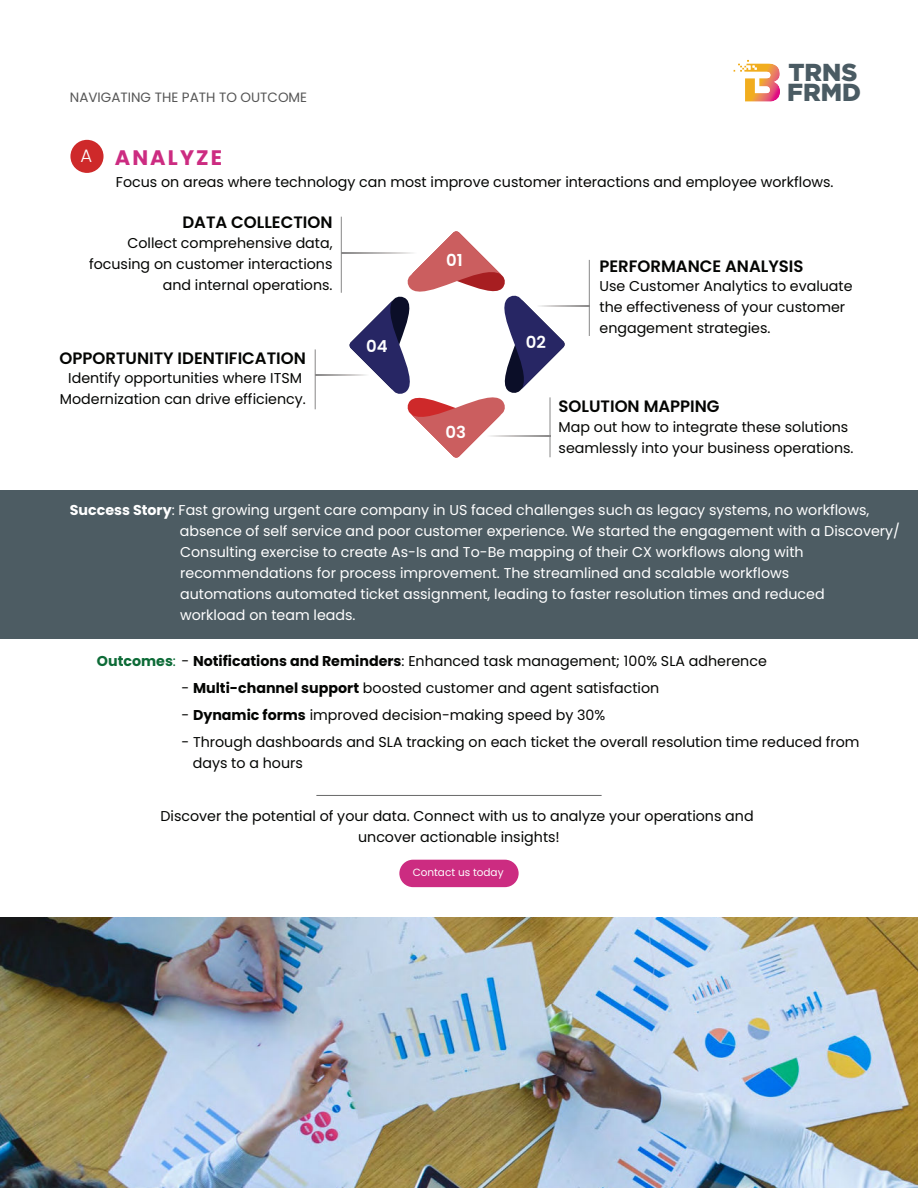
<style>
.page{position:relative;width:918px;height:1188px;background:#fff}
.page>*{position:absolute;margin:0;border:0;box-sizing:border-box;transform-origin:0 0}
.t1{font:900 24.6px "Gotham";color:#4a5b63}
.t2{font:700 21px "Poppins";letter-spacing:.1em;color:#cc2c81}
.t3{font:300 18px "Poppins";color:#fbfcfd}
.t4{font:600 16.5px "Poppins";color:#040503}
.t5{font:600 16.5px "Poppins";color:#fff}
.t6{font:14.25px/21px "Poppins";color:#040503}
.t7{font:14.25px/21px "Poppins";color:#fff}
.t8{font:13.5px "Poppins";color:#565656}
.t9{font:10.5px "Poppins";color:#fdfefe}
.s1{font-weight:700}
.s2{font-weight:700;color:#0d6b37}
.s3{color:#0d6b37}
</style>
<div class="page">
<div style="left:0;top:490px;width:918px;height:149px;background:#4d5c63"></div>
<svg style="left:733px;top:60px;width:47px;height:42px"></svg>
<div style="left:70px;top:140px;width:34px;height:33px;background:#ce292a;border-radius:50%"></div>
<hr style="left:341px;top:217px;width:1px;height:76px;background:#888787">
<svg style="left:349px;top:231px;width:216px;height:227px"></svg>
<hr style="left:341px;top:253px;width:75px;height:1px;background:#fff">
<hr style="left:315px;top:349px;width:1px;height:60px;background:#888787">
<hr style="left:315px;top:375px;width:53px;height:1px;background:#fff">
<hr style="left:589px;top:260px;width:1px;height:76px;background:#888787">
<hr style="left:536px;top:306px;width:53px;height:1px;background:#fff">
<hr style="left:486px;top:436px;width:64px;height:1px;background:#fff">
<hr style="left:550px;top:397px;width:1px;height:60px;background:#888787">
<div style="left:399px;top:860px;width:120px;height:27px;background:#cc2c81;border-radius:14px"></div>
<hr style="left:316px;top:795px;width:286px;height:1px;background:#676868">
<img style="left:0;top:917px;width:918px;height:271px">
<h1 class="t1" style="left:788px;top:61px;width:71px">TRNS</h1>
<p class="t8" style="left:70px;top:89px;width:239px">NAVIGATING THE PATH TO OUTCOME</p>
<h1 class="t1" style="left:787px;top:82px;width:75px">FRMD</h1>
<p class="t3" style="left:81px;top:145px;width:13px">A</p>
<h2 class="t2" style="left:115px;top:148px;width:109px">ANALYZE</h2>
<p class="t6" style="left:116px;top:172px;width:719px">Focus on areas where technology can most improve customer interactions and employee workflows.</p>
<p class="t4" style="left:182px;top:213px;width:152px">DATA COLLECTION</p>
<p class="t6" style="left:89px;top:233px;width:245px;text-align:right">Collect comprehensive data, focusing on customer interactions and internal operations.</p>
<p class="t5" style="left:446px;top:250px;width:18px">01</p>
<p class="t4" style="left:600px;top:257px;width:206px">PERFORMANCE ANALYSIS</p>
<p class="t6" style="left:600px;top:276px;width:255px">Use Customer Analytics to evaluate the effectiveness of your customer engagement strategies.</p>
<p class="t5" style="left:526px;top:333px;width:22px">02</p>
<p class="t5" style="left:366px;top:337px;width:23px">04</p>
<p class="t4" style="left:60px;top:348px;width:248px">OPPORTUNITY IDENTIFICATION</p>
<p class="t6" style="left:60px;top:368px;width:247px;text-align:center">Identify opportunities where ITSM<br>Modernization can drive efficiency.</p>
<p class="t4" style="left:559px;top:397px;width:163px">SOLUTION MAPPING</p>
<p class="t6" style="left:559px;top:417px;width:296px">Map out how to integrate these solutions seamlessly into your business operations.</p>
<p class="t5" style="left:445px;top:423px;width:22px">03</p>
<p class="t7" style="left:180px;top:500px;width:722px;text-indent:-110px"><span class="s1">Success Story</span>: Fast growing urgent care company in US faced challenges such as legacy systems, no workflows, absence of self service and poor customer experience. We started the engagement with a Discovery/ Consulting exercise to create As-Is and To-Be mapping of their CX workflows along with recommendations for process improvement. The streamlined and scalable workflows<br>automations automated ticket assignment, leading to faster resolution times and reduced<br>workload on team leads.</p>
<p class="t6" style="left:97px;top:651px;width:671px"><span class="s2">Outcomes</span><span class="s3">:</span> - <span class="s1">Notifications and Reminders</span>: Enhanced task management; 100% SLA adherence</p>
<p class="t6" style="left:181px;top:678px;width:479px">- <span class="s1">Multi-channel support</span> boosted customer and agent satisfaction</p>
<p class="t6" style="left:181px;top:705px;width:426px">- <span class="s1">Dynamic forms</span> improved decision-making speed by 30%</p>
<p class="t6" style="left:193px;top:732px;width:668px;text-indent:-11px">- Through dashboards and SLA tracking on each ticket the overall resolution time reduced from days to a hours</p>
<p class="t6" style="left:160px;top:806px;width:595px;text-align:center">Discover the potential of your data. Connect with us to analyze your operations and uncover actionable insights!</p>
<p class="t9" style="left:413px;top:866px;width:92px">Contact us today</p>
</div>
